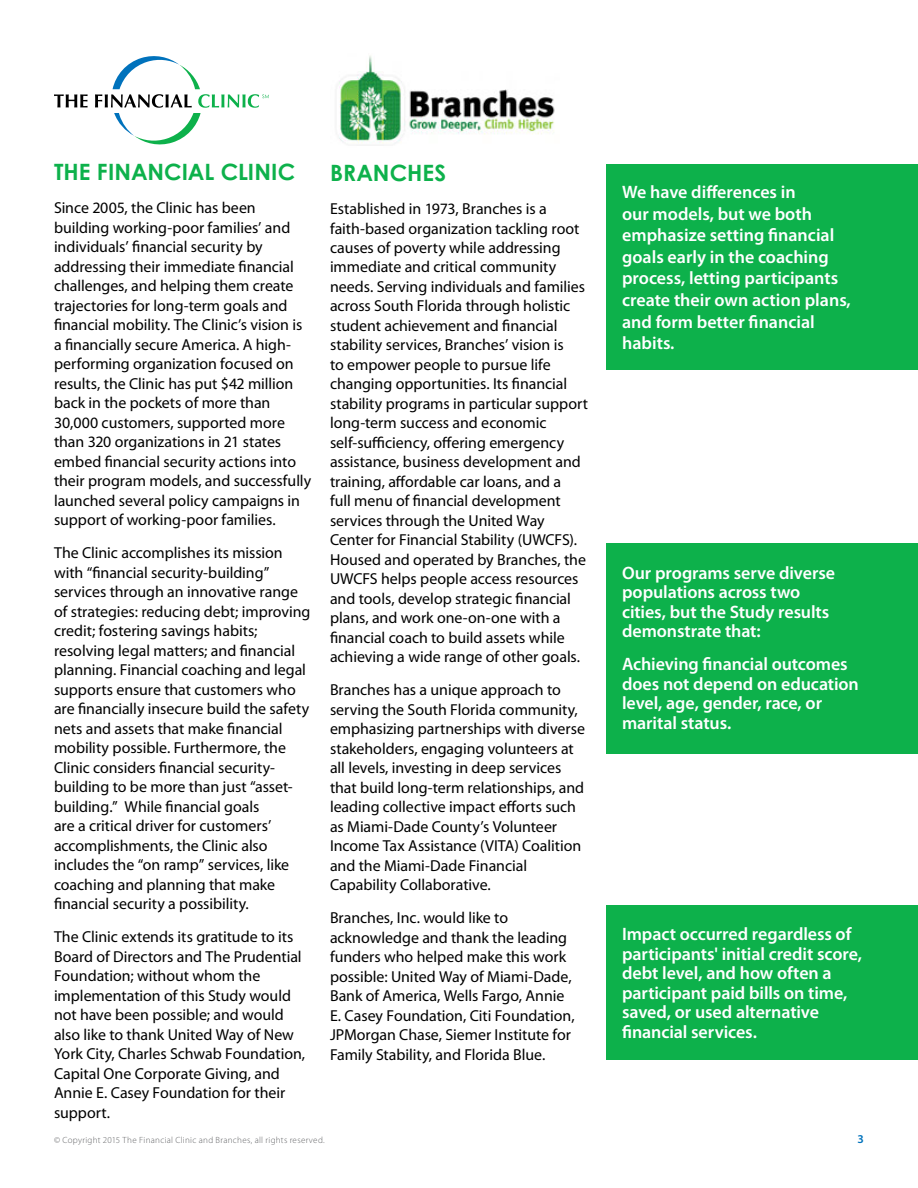
<style>
.page{position:relative;width:918px;height:1188px;background:#fff}
.page>*{position:absolute;margin:0;border:0;box-sizing:border-box;transform-origin:0 0}
.t1{font:700 22.5px "Century Gothic";color:#0db14b}
.t2{font:600 18px/19.5px "Myriad Pro";letter-spacing:-.005em;color:#fff}
.t3{font:15.9px/19.5px "Myriad Pro";letter-spacing:-.005em;color:#000}
.t4{font:600 12px "Myriad Pro";color:#0072bc}
.t5{font:300 9px "Myriad Pro";letter-spacing:.03em;color:#636466}
</style>
<div class="page">
<div style="left:606px;top:164px;width:312px;height:205px;background:#0db14b"></div>
<svg style="left:54px;top:94px;width:34px;height:13px"></svg>
<svg style="left:95px;top:56px;width:174px;height:89px"></svg>
<img style="left:339px;top:55px;width:216px;height:89px">
<div style="left:606px;top:543px;width:312px;height:211px;background:#0db14b"></div>
<div style="left:606px;top:906px;width:312px;height:154px;background:#0db14b"></div>
<h1 class="t1" style="left:54px;top:158px;width:243px">THE FINANCIAL CLINIC</h1>
<p class="t3" style="left:54px;top:199px;width:259px">Since 2005, the Clinic has been building working-poor families’ and individuals’ financial security by addressing their immediate financial challenges, and helping them create trajectories for long-term goals and financial mobility. The Clinic’s vision is a financially secure America. A high&shy;performing organization focused on results, the Clinic has put $42 million back in the pockets of more than 30,000 customers, supported more than 320 organizations in 21 states embed financial security actions into their program models, and successfully launched several policy campaigns in support of working-poor families.</p>
<p class="t3" style="left:54px;top:543px;width:258px">The Clinic accomplishes its mission with “financial security-building” services through an innovative range of strategies: reducing debt; improving credit; fostering savings habits; resolving legal matters; and financial planning. Financial coaching and legal supports ensure that customers who are financially insecure build the safety nets and assets that make financial mobility possible. Furthermore, the Clinic considers financial security&shy;building to be more than just “asset&shy;building.” While financial goals<br>are a critical driver for customers’ accomplishments, the Clinic also includes the “on ramp” services, like coaching and planning that make financial security a possibility.</p>
<p class="t3" style="left:54px;top:927px;width:253px">The Clinic extends its gratitude to its<br>Board of Directors and The Prudential<br>Foundation; without whom the implementation of this Study would not have been possible; and would also like to thank United Way of New<br>York City, Charles Schwab Foundation,<br>Capital One Corporate Giving, and<br>Annie E. Casey Foundation for their support.</p>
<h1 class="t1" style="left:330px;top:159px;width:118px">BRANCHES</h1>
<p class="t3" style="left:330px;top:199px;width:260px">Established in 1973, Branches is a faith-based organization tackling root causes of poverty while addressing immediate and critical community needs. Serving individuals and families across South Florida through holistic student achievement and financial stability services, Branches’ vision is<br>to empower people to pursue life changing opportunities. Its financial stability programs in particular support long-term success and economic self-sufficiency, offering emergency assistance, business development and training, affordable car loans, and a<br>full menu of financial development services through the United Way Center for Financial Stability (UWCFS).<br>Housed and operated by Branches, the UWCFS helps people access resources and tools, develop strategic financial plans, and work one-on-one with a financial coach to build assets while achieving a wide range of other goals.</p>
<p class="t3" style="left:330px;top:681px;width:256px">Branches has a unique approach to serving the South Florida community, emphasizing partnerships with diverse stakeholders, engaging volunteers at all levels, investing in deep services that build long-term relationships, and leading collective impact efforts such as Miami-Dade County’s Volunteer Income Tax Assistance (VITA) Coalition and the Miami-Dade Financial Capability Collaborative.</p>
<p class="t3" style="left:330px;top:909px;width:246px">Branches, Inc. would like to acknowledge and thank the leading funders who helped make this work possible: United Way of Miami-Dade, Bank of America, Wells Fargo, Annie E. Casey Foundation, Citi Foundation, JPMorgan Chase, Siemer Institute for Family Stability, and Florida Blue.</p>
<p class="t2" style="left:622px;top:181px;width:230px;line-height:21.6px">We have differences in<br>our models, but we both emphasize setting financial goals early in the coaching process, letting participants create their own action plans, and form better financial habits.</p>
<p class="t2" style="left:622px;top:563px;width:215px">Our programs serve diverse populations across two cities, but the Study results demonstrate that:</p>
<p class="t2" style="left:622px;top:655px;width:238px">Achieving financial outcomes does not depend on education level, age, gender, race, or marital status.</p>
<p class="t2" style="left:622px;top:925px;width:242px">Impact occurred regardless of participants' initial credit score, debt level, and how often a participant paid bills on time, saved, or used alternative financial services.</p>
<p class="t5" style="left:54px;top:1135px;width:272px">© Copyright 2015 The Financial Clinic and Branches, all rights reserved.</p>
<p class="t4" style="left:858px;top:1132px;width:8px">3</p>
</div>
